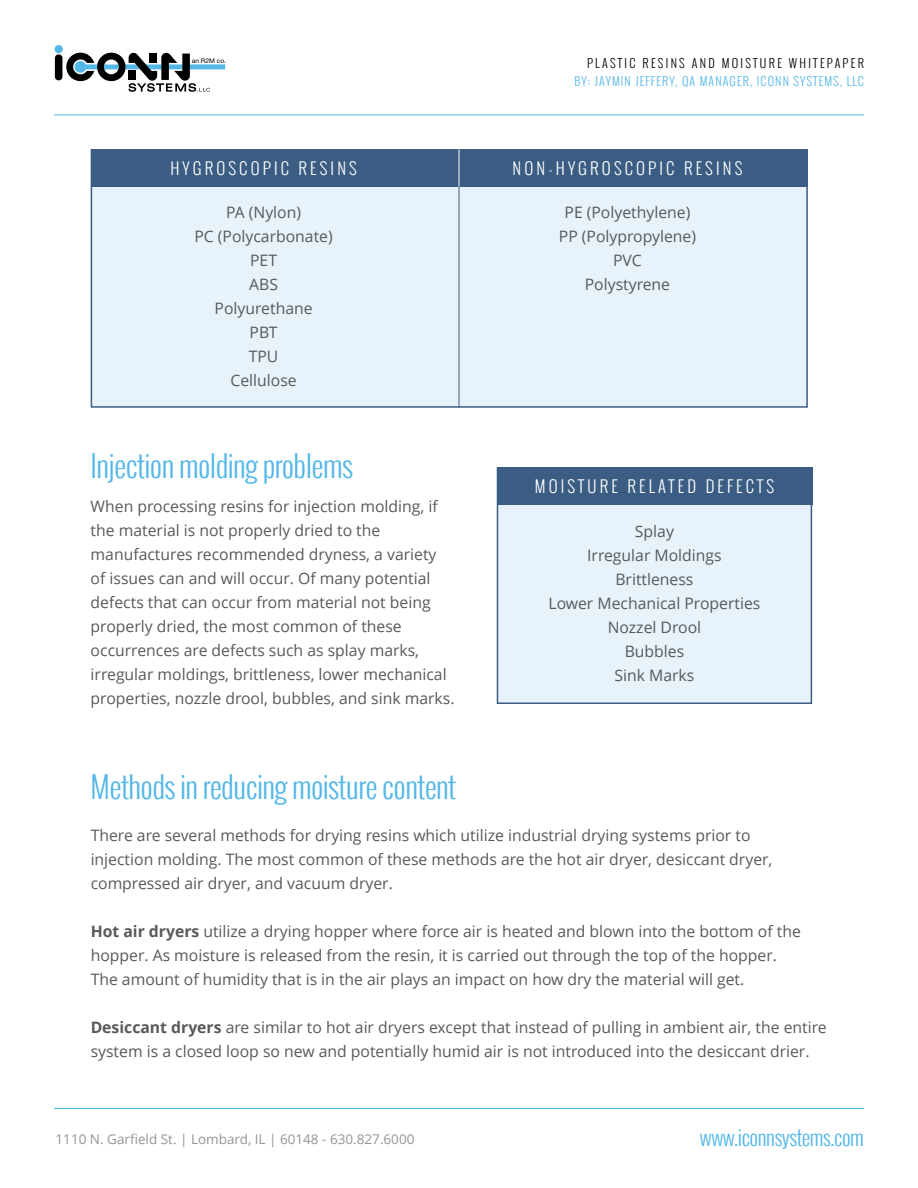
<style>
.page{position:relative;width:918px;height:1188px;background:#fff}
.page>*{position:absolute;margin:0;border:0;box-sizing:border-box;transform-origin:0 0}
.t1{font:300 30px "Oswald";letter-spacing:-.02em;color:#53b7e8}
.t2{font:300 21px "Oswald";letter-spacing:-.02em;color:#53b7e8}
.t3{font:300 16.5px "Oswald";letter-spacing:.19em;color:#fff}
.t4{font:15.75px/24px "Open Sans";color:#58595b}
.t5{font:13.5px "Open Sans";color:#939598}
.t6{font:300 12px "Oswald";letter-spacing:.09em;color:#53b7e8}
.t7{font:300 12px "Oswald";letter-spacing:.19em;color:#000}
.t8{font:6.45px "Helvetica Neue";color:#000;scale:1.04 1}
.s1{font-weight:700}
</style>
<div class="page">
<div style="left:91px;top:149px;width:717px;height:259px;background:#e7f2fb;border:2px solid #3b5d83"></div>
<hr style="left:54px;top:114px;width:810px;height:1px;background:#53b7e8">
<div style="left:55px;top:45px;width:8px;height:8px;background:#53b7e8;border-radius:50%"></div>
<div style="left:55px;top:54px;width:7px;height:26px;background:#000;border-radius:4px"></div>
<svg style="left:66px;top:53px;width:159px;height:39px"></svg>
<hr style="left:54px;top:1108px;width:810px;height:1px;background:#53b7e8">
<div style="left:91px;top:149px;width:717px;height:38px;background:#3b5d83"></div>
<hr style="left:459px;top:149px;width:1px;height:38px;background:#fff">
<hr style="left:459px;top:187px;width:1px;height:221px;background:#3b5d83">
<div style="left:497px;top:467px;width:315px;height:237px;background:#e7f2fb;border:2px solid #3b5d83"></div>
<div style="left:497px;top:467px;width:315px;height:38px;background:#3b5d83"></div>
<p class="t8" style="left:192px;top:57px;width:35px">an R2M co.</p>
<p class="t3" style="left:170px;top:156px;width:188px">HYGROSCOPIC RESINS</p>
<p class="t4" style="left:194px;top:200px;width:140px;text-align:center">PA (Nylon)<br>PC (Polycarbonate)<br>PET<br>ABS<br>Polyurethane<br>PBT<br>TPU<br>Cellulose</p>
<h1 class="t1" style="left:91px;top:443px;width:264px">Injection molding problems</h1>
<p class="t4" style="left:91px;top:494px;width:365px">When processing resins for injection molding, if the material is not properly dried to the manufactures recommended dryness, a variety of issues can and will occur. Of many potential defects that can occur from material not being properly dried, the most common of these occurrences are defects such as splay marks, irregular moldings, brittleness, lower mechanical properties, nozzle drool, bubbles, and sink marks.</p>
<h1 class="t1" style="left:91px;top:765px;width:367px">Methods in reducing moisture content</h1>
<p class="t7" style="left:587px;top:55px;width:278px">PLASTIC RESINS AND MOISTURE WHITEPAPER</p>
<p class="t6" style="left:575px;top:73px;width:291px">BY: JAYMIN JEFFERY, QA MANAGER, ICONN SYSTEMS, LLC</p>
<p class="t3" style="left:513px;top:156px;width:231px">NON-HYGROSCOPIC RESINS</p>
<p class="t4" style="left:559px;top:200px;width:139px;text-align:center">PE (Polyethylene)<br>PP (Polypropylene)<br>PVC<br>Polystyrene</p>
<p class="t3" style="left:535px;top:474px;width:241px">MOISTURE RELATED DEFECTS</p>
<p class="t4" style="left:549px;top:519px;width:213px;text-align:center">Splay<br>Irregular Moldings<br>Brittleness<br>Lower Mechanical Properties<br>Nozzel Drool<br>Bubbles<br>Sink Marks</p>
<p class="t4" style="left:91px;top:823px;width:683px">There are several methods for drying resins which utilize industrial drying systems prior to injection molding. The most common of these methods are the hot air dryer, desiccant dryer, compressed air dryer, and vacuum dryer.</p>
<p class="t4" style="left:91px;top:919px;width:712px"><span class="s1">Hot air dryers</span> utilize a drying hopper where force air is heated and blown into the bottom of the hopper. As moisture is released from the resin, it is carried out through the top of the hopper.<br>The amount of humidity that is in the air plays an impact on how dry the material will get.</p>
<p class="t4" style="left:91px;top:1015px;width:737px"><span class="s1">Desiccant dryers</span> are similar to hot air dryers except that instead of pulling in ambient air, the entire system is a closed loop so new and potentially humid air is not introduced into the desiccant drier.</p>
<p class="t5" style="left:56px;top:1130px;width:360px">1110 N. Garfield St. | Lombard, IL | 60148 - 630.827.6000</p>
<h2 class="t2" style="left:700px;top:1122px;width:166px">www.iconnsystems.com</h2>
</div>
